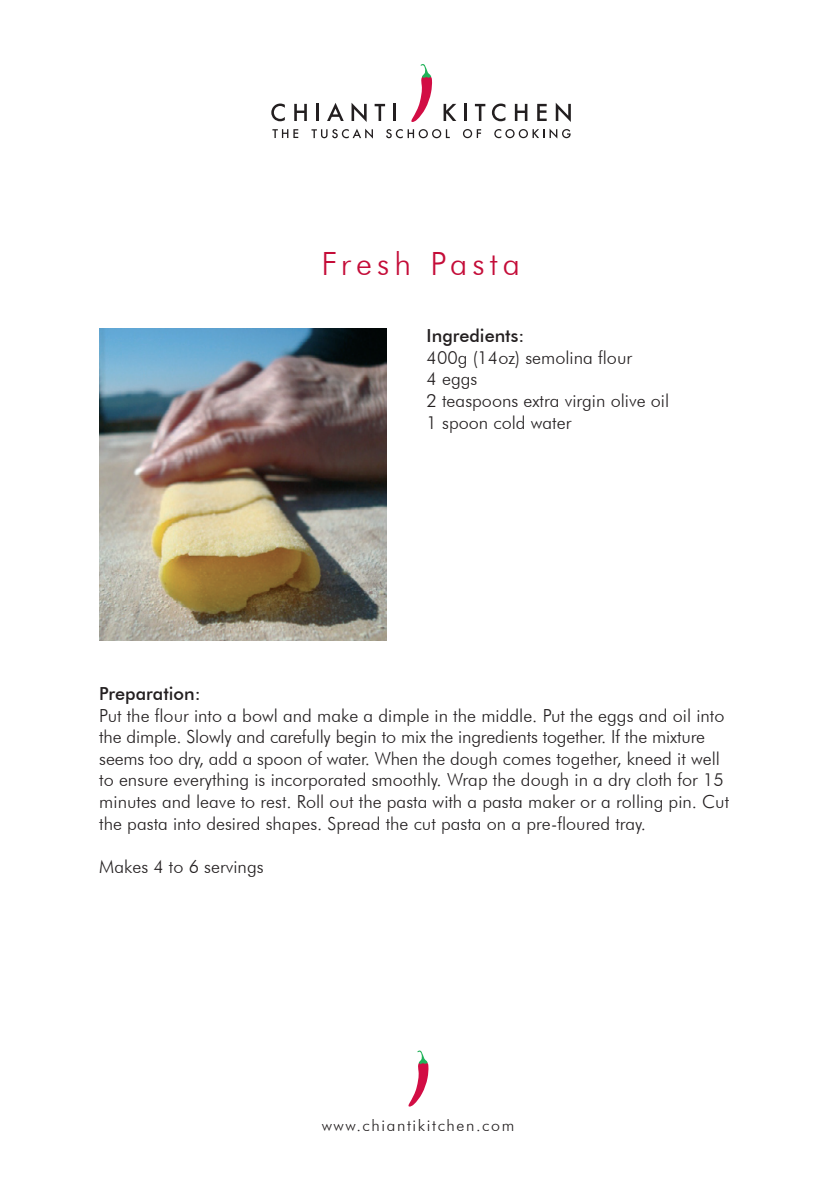
<style>
.page{position:relative;width:840px;height:1191px;background:#fff}
.page>*{position:absolute;margin:0;border:0;box-sizing:border-box;transform-origin:0 0}
.t1{font:300 32px "Futura BT";letter-spacing:.16em;color:#c40c38}
.t2{font:300 18px/21.6px "Futura BT";color:#231f20}
.t3{font:500 18px "Futura BT";color:#231f20}
.t4{font:300 16px "Futura BT";letter-spacing:.1em;color:#231f20}
</style>
<div class="page">
<svg style="left:464px;top:104px;width:2px;height:17px"></svg>
<svg style="left:474px;top:104px;width:11px;height:17px"></svg>
<svg style="left:491px;top:104px;width:14px;height:17px"></svg>
<svg style="left:514px;top:104px;width:13px;height:17px"></svg>
<svg style="left:537px;top:104px;width:9px;height:17px"></svg>
<svg style="left:555px;top:103px;width:15px;height:18px"></svg>
<svg style="left:494px;top:129px;width:76px;height:10px"></svg>
<svg style="left:462px;top:129px;width:19px;height:9px"></svg>
<svg style="left:271px;top:64px;width:185px;height:75px"></svg>
<svg style="left:408px;top:1050px;width:20px;height:57px"></svg>
<img style="left:99px;top:328px;width:287px;height:312px">
<p class="t1" style="left:321px;top:244px;width:200px">Fresh Pasta</p>
<p class="t3" style="left:426px;top:325px;width:99px">Ingredients:</p>
<p class="t2" style="left:426px;top:346px;width:207px">400g (14oz) semolina flour</p>
<p class="t2" style="left:426px;top:368px;width:52px">4 eggs</p>
<p class="t2" style="left:426px;top:389px;width:244px">2 teaspoons extra virgin olive oil</p>
<p class="t2" style="left:426px;top:411px;width:146px">1 spoon cold water</p>
<p class="t3" style="left:99px;top:682px;width:103px">Preparation:</p>
<p class="t2" style="left:99px;top:704px;width:631px">Put the flour into a bowl and make a dimple in the middle. Put the eggs and oil into the dimple. Slowly and carefully begin to mix the ingredients together. If the mixture seems too dry, add a spoon of water. When the dough comes together, kneed it well to ensure everything is incorporated smoothly. Wrap the dough in a dry cloth for 15 minutes and leave to rest. Roll out the pasta with a pasta maker or a rolling pin. Cut the pasta into desired shapes. Spread the cut pasta on a pre-floured tray.</p>
<p class="t2" style="left:99px;top:855px;width:166px">Makes 4 to 6 servings</p>
<p class="t4" style="left:321px;top:1115px;width:194px">www.chiantikitchen.com</p>
</div>
